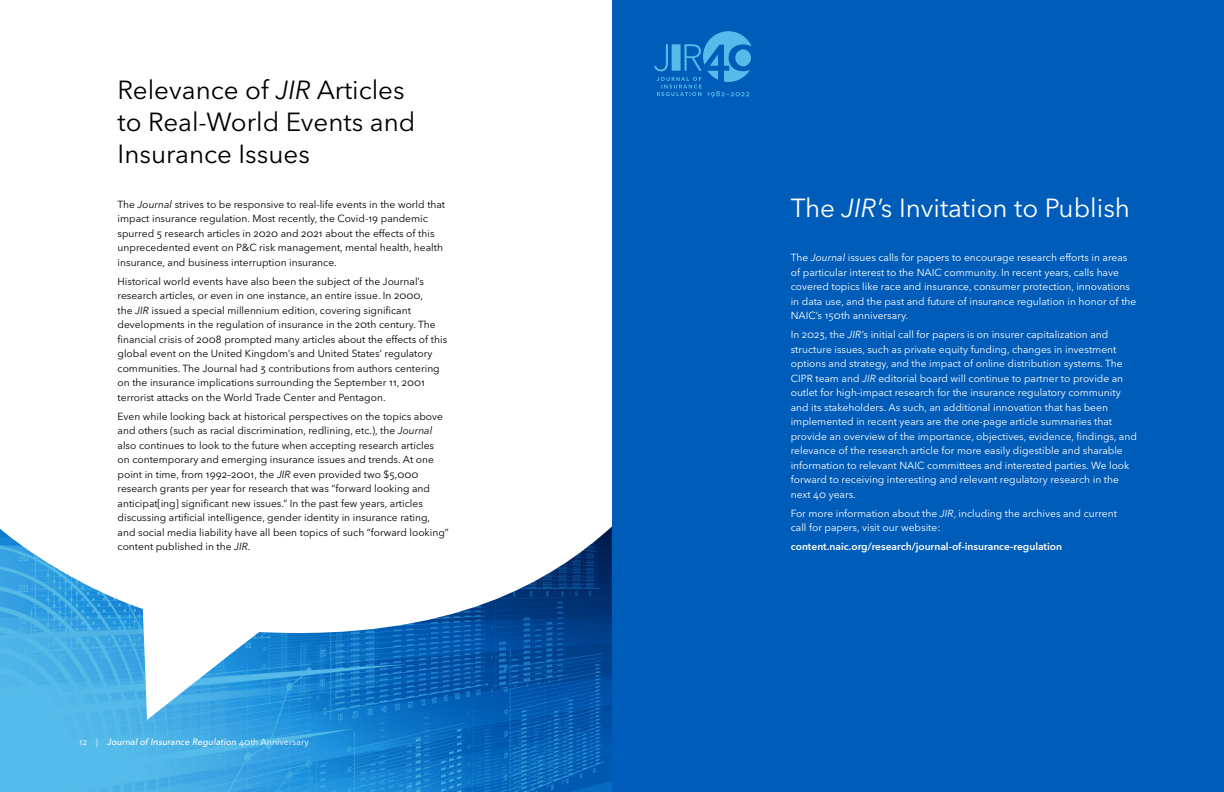
<style>
.page{position:relative;width:1224px;height:792px;background:#fff}
.page>*{position:absolute;margin:0;border:0;box-sizing:border-box;transform-origin:0 0}
.t1{font:26px/32px "Avenir Next LT Pro";color:#000}
.t2{font:26px "Avenir Next LT Pro";color:#fff}
.t3{font:10.2px/14.5px "Avenir Next LT Pro";color:#000}
.t4{font:10.2px/14.5px "Avenir Next LT Pro";color:#fff}
.t5{font:600 10.2px "Avenir Next LT Pro";color:#fff}
.t6{font:italic 500 9px "Avenir Next LT Pro";color:#fff}
.s1{font-style:italic}
.s2{font-weight:400;font-style:normal}
</style>
<div class="page">
<div style="left:612px;top:0;width:612px;height:792px;background:#005cb9"></div>
<svg style="left:0;top:720px;width:612px;height:72px;background:#2c92d5"></svg>
<svg style="left:0;top:526px;width:612px;height:194px"></svg>
<svg style="left:654px;top:31px;width:98px;height:67px"></svg>
<h1 class="t1" style="left:118px;top:74px;width:299px">Relevance of <span class="s1">JIR</span> Articles to Real-World Events and<br>Insurance Issues</h1>
<p class="t3" style="left:118px;top:197px;width:329px">The <span class="s1">Journal</span> strives to be responsive to real-life events in the world that impact insurance regulation. Most recently, the Covid-19 pandemic spurred 5 research articles in 2020 and 2021 about the effects of this unprecedented event on P&amp;C risk management, mental health, health insurance, and business interruption insurance.</p>
<p class="t3" style="left:118px;top:274px;width:331px">Historical world events have also been the subject of the Journal’s research articles, or even in one instance, an entire issue. In 2000,<br>the <span class="s1">JIR</span> issued a special millennium edition, covering significant developments in the regulation of insurance in the 20th century. The financial crisis of 2008 prompted many articles about the effects of this global event on the United Kingdom’s and United States’ regulatory communities. The Journal had 3 contributions from authors centering on the insurance implications surrounding the September 11, 2001 terrorist attacks on the World Trade Center and Pentagon.</p>
<p class="t3" style="left:118px;top:409px;width:333px">Even while looking back at historical perspectives on the topics above and others (such as racial discrimination, redlining, etc.), the <span class="s1">Journal </span>also continues to look to the future when accepting research articles on contemporary and emerging insurance issues and trends. At one point in time, from 1992–2001, the <span class="s1">JIR</span> even provided two $5,000 research grants per year for research that was “forward looking and anticipat[ing] significant new issues.” In the past few years, articles discussing artificial intelligence, gender identity in insurance rating, and social media liability have all been topics of such “forward looking” content published in the <span class="s1">JIR</span>.</p>
<p class="t6" style="left:79px;top:736px;width:231px"><span class="s2">12 |</span> Journal of Insurance Regulation <span class="s2">40th Anniversary</span></p>
<h1 class="t2" style="left:791px;top:192px;width:341px">The <span class="s1">JIR</span>’s Invitation to Publish</h1>
<p class="t4" style="left:791px;top:250px;width:347px">The <span class="s1">Journal</span> issues calls for papers to encourage research efforts in areas of particular interest to the NAIC community. In recent years, calls have covered topics like race and insurance, consumer protection, innovations in data use, and the past and future of insurance regulation in honor of the NAIC’s 150th anniversary.</p>
<p class="t4" style="left:791px;top:327px;width:348px">In 2023, the <span class="s1">JIR</span>’s initial call for papers is on insurer capitalization and structure issues, such as private equity funding, changes in investment options and strategy, and the impact of online distribution systems. The CIPR team and <span class="s1">JIR</span> editorial board will continue to partner to provide an outlet for high-impact research for the insurance regulatory community and its stakeholders. As such, an additional innovation that has been implemented in recent years are the one-page article summaries that provide an overview of the importance, objectives, evidence, findings, and relevance of the research article for more easily digestible and sharable information to relevant NAIC committees and interested parties. We look forward to receiving interesting and relevant regulatory research in the next 40 years.</p>
<p class="t4" style="left:791px;top:506px;width:328px">For more information about the <span class="s1">JIR</span>, including the archives and current call for papers, visit our website:</p>
<p class="t5" style="left:791px;top:541px;width:273px">content.naic.org/research/journal-of-insurance-regulation</p>
</div>
